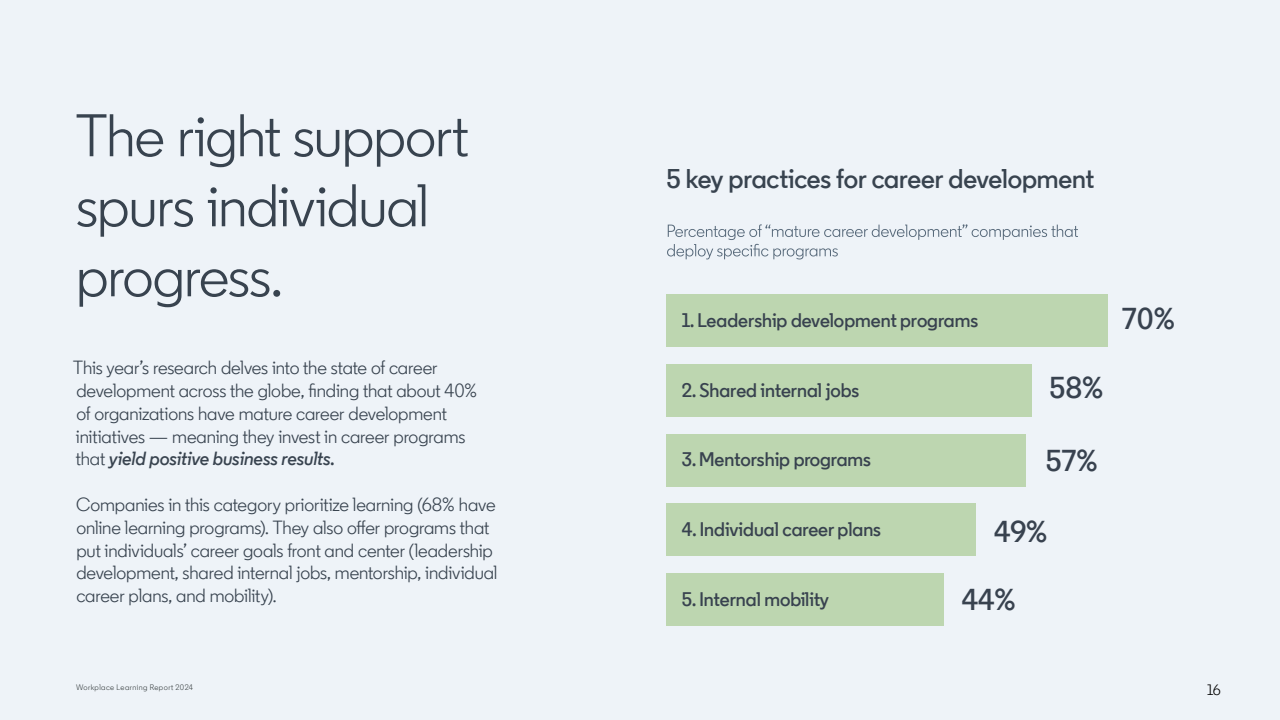
<style>
.page{position:relative;width:1280px;height:720px;background:#eef3f8}
.page>*{position:absolute;margin:0;border:0;box-sizing:border-box;transform-origin:0 0}
.t1{font:60px/70px "Community";letter-spacing:-.015em;color:#38434f}
.t2{font:600 30.1px "Community";color:#38424f}
.t3{font:600 27px "Community";letter-spacing:-.005em;color:#38434f}
.t4{font:600 19.6px "Community";color:#38424f}
.t5{font:19px/22.8px "Community";letter-spacing:-.005em;color:#38434f}
.t6{font:15px "Community";color:#000}
.t7{font:8px "Community";letter-spacing:.055em;color:#3c4345}
.s1{font-weight:600;font-style:italic}
</style>
<div class="page">
<div style="left:666px;top:295px;width:442px;height:52px;background:#bdd6b0"></div>
<div style="left:666px;top:364px;width:366px;height:53px;background:#bdd6b0"></div>
<div style="left:666px;top:434px;width:360px;height:52px;background:#bdd6b0"></div>
<div style="left:666px;top:504px;width:310px;height:52px;background:#bdd6b0"></div>
<div style="left:666px;top:573px;width:278px;height:53px;background:#bdd6b0"></div>
<svg style="left:667px;top:224px;width:411px;height:35px"></svg>
<h1 class="t1" style="left:76px;top:101px;width:394px">The right support spurs individual progress.</h1>
<p class="t5" style="left:73px;top:356px;width:406px">This year’s research delves into the state of career development across the globe, finding that about 40% of organizations have mature career development initiatives — meaning they invest in career programs that <span class="s1">yield positive business results.</span></p>
<p class="t5" style="left:76px;top:493px;width:423px">Companies in this category prioritize learning (68% have online learning programs). They also offer programs that put individuals’ career goals front and center (leadership development, shared internal jobs, mentorship, individual career plans, and mobility).</p>
<h3 class="t3" style="left:666px;top:162px;width:429px">5 key practices for career development</h3>
<p class="t4" style="left:682px;top:308px;width:298px">1. Leadership development programs</p>
<p class="t4" style="left:682px;top:378px;width:179px">2. Shared internal jobs</p>
<h2 class="t2" style="left:1049px;top:369px;width:55px">58%</h2>
<p class="t4" style="left:682px;top:447px;width:191px">3. Mentorship programs</p>
<p class="t4" style="left:682px;top:517px;width:201px">4. Individual career plans</p>
<h2 class="t2" style="left:1046px;top:442px;width:53px">57%</h2>
<h2 class="t2" style="left:994px;top:513px;width:55px">49%</h2>
<p class="t4" style="left:682px;top:587px;width:149px">5. Internal mobility</p>
<h2 class="t2" style="left:962px;top:581px;width:56px">44%</h2>
<h2 class="t2" style="left:1122px;top:300px;width:54px">70%</h2>
<p class="t7" style="left:76px;top:682px;width:119px">Workplace Learning Report 2024</p>
<p class="t6" style="left:1207px;top:681px;width:15px">16</p>
</div>
